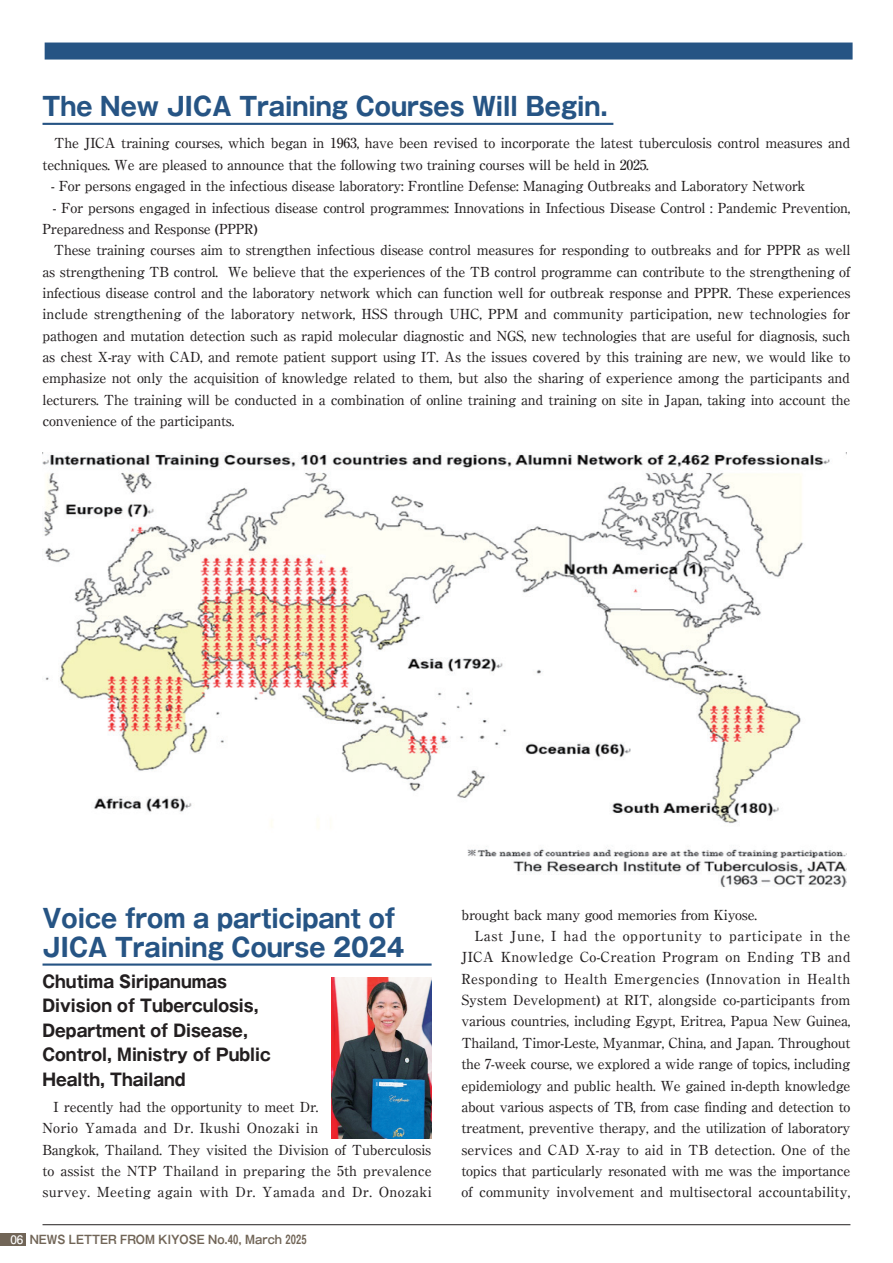
<style>
.page{position:relative;width:893px;height:1263px;background:#fff}
.page>*{position:absolute;margin:0;border:0;box-sizing:border-box;transform-origin:0 0}
.t1{font:700 25.5px/28.7px "Gothic MB101 Pr 6 N";color:#265484;scale:.92 1}
.t2{font:700 16.95px/24.5px "Gothic MB101 Pr 6 N";color:#231f20;scale:.92 1}
.t3{font:500 13.8px/21.3px "Ryumin Pr 6 N";letter-spacing:-.02em;color:#231f20}
.t4{font:500 13.8px/21.3px "Ryumin Pr 6 N";color:#231f20}
.t5{font:500 13.8px "Ryumin Pr 6 N";letter-spacing:.025em;color:#231f20}
.t6{font:500 13.8px "Ryumin Pr 6 N";letter-spacing:.04em;color:#231f20}
.t7{font:500 13.8px "Ryumin Pr 6 N";letter-spacing:.02em;color:#231f20}
.t8{font:700 11.7px "Gothic MB101 Pr 6 N De";color:#716557;scale:.9 1}
.s1{font-family:"Futo Go B101 Pr 6 N";color:#fff}
</style>
<div class="page">
<div style="left:0;top:1233px;width:26px;height:13px;background:#716557"></div>
<div style="left:45px;top:43px;width:808px;height:17px;background:#265484"></div>
<hr style="left:43px;top:1224px;width:807px;height:1px;background:#231f20">
<hr style="left:43px;top:123px;width:570px;height:2px;background:#265484">
<img style="left:43px;top:452px;width:803px;height:435px">
<hr style="left:43px;top:963px;width:389px;height:3px;background:#265484">
<img style="left:331px;top:977px;width:101px;height:161px">
<h1 class="t1" style="left:43px;top:91px;width:616px">The New JICA Training Courses Will Begin.</h1>
<p class="t3" style="left:43px;top:132px;width:809px;text-indent:12px">The JICA training courses, which began in 1963, have been revised to incorporate the latest tuberculosis control measures and techniques. We are pleased to announce that the following two training courses will be held in 2025.</p>
<p class="t3" style="left:51px;top:175px;width:756px">- For persons engaged in the infectious disease laboratory: Frontline Defense: Managing Outbreaks and Laboratory Network</p>
<p class="t3" style="left:43px;top:196px;width:809px;text-indent:10px">- For persons engaged in infectious disease control programmes: Innovations in Infectious Disease Control : Pandemic Prevention,<br>Preparedness and Response (PPPR)</p>
<p class="t3" style="left:43px;top:239px;width:809px;text-align:justify;text-indent:11px">These training courses aim to strengthen infectious disease control measures for responding to outbreaks and for PPPR as well as strengthening TB control. We believe that the experiences of the TB control programme can contribute to the strengthening of infectious disease control and the laboratory network which can function well for outbreak response and PPPR. These experiences include strengthening of the laboratory network, HSS through UHC, PPM and community participation, new technologies for pathogen and mutation detection such as rapid molecular diagnostic and NGS, new technologies that are useful for diagnosis, such as chest X-ray with CAD, and remote patient support using IT. As the issues covered by this training are new, we would like to emphasize not only the acquisition of knowledge related to them, but also the sharing of experience among the participants and lecturers. The training will be conducted in a combination of online training and training on site in Japan, taking into account the convenience of the participants.</p>
<h1 class="t1" style="left:43px;top:903px;width:395px">Voice from a participant of<br>JICA Training Course 2024</h1>
<p class="t2" style="left:43px;top:969px;width:250px">Chutima Siripanumas<br>Division of Tuberculosis,<br>Department of Disease,<br>Control, Ministry of Public<br>Health, Thailand</p>
<p class="t4" style="left:43px;top:1095px;width:391px;text-indent:11px">I recently had the opportunity to meet Dr.<br>Norio Yamada and Dr. Ikushi Onozaki in<br>Bangkok, Thailand. They visited the Division of Tuberculosis to assist the NTP Thailand in preparing the 5th prevalence survey. Meeting again with Dr. Yamada and Dr. Onozaki</p>
<p class="t8" style="left:10px;top:1229px;width:331px"><span class="s1">06</span> NEWS LETTER FROM KIYOSE No.40, March 2025</p>
<p class="t3" style="left:461px;top:903px;width:297px">brought back many good memories from Kiyose.</p>
<p class="t6" style="left:475px;top:925px;width:377px">Last June, I had the opportunity to participate in the</p>
<p class="t7" style="left:461px;top:946px;width:391px">JICA Knowledge Co-Creation Program on Ending TB and</p>
<p class="t5" style="left:461px;top:968px;width:391px">Responding to Health Emergencies (Innovation in Health</p>
<p class="t3" style="left:461px;top:989px;width:391px">System Development) at RIT, alongside co-participants from</p>
<p class="t3" style="left:461px;top:1010px;width:391px">various countries, including Egypt, Eritrea, Papua New Guinea,</p>
<p class="t3" style="left:461px;top:1031px;width:391px">Thailand, Timor-Leste, Myanmar, China, and Japan. Throughout</p>
<p class="t3" style="left:461px;top:1053px;width:390px">the 7-week course, we explored a wide range of topics, including</p>
<p class="t3" style="left:461px;top:1074px;width:391px">epidemiology and public health. We gained in-depth knowledge</p>
<p class="t3" style="left:461px;top:1095px;width:391px">about various aspects of TB, from case finding and detection to</p>
<p class="t3" style="left:461px;top:1117px;width:391px">treatment, preventive therapy, and the utilization of laboratory</p>
<p class="t4" style="left:461px;top:1138px;width:391px">services and CAD X-ray to aid in TB detection. One of the</p>
<p class="t3" style="left:461px;top:1159px;width:391px">topics that particularly resonated with me was the importance</p>
<p class="t4" style="left:461px;top:1181px;width:390px">of community involvement and multisectoral accountability,</p>
</div>
